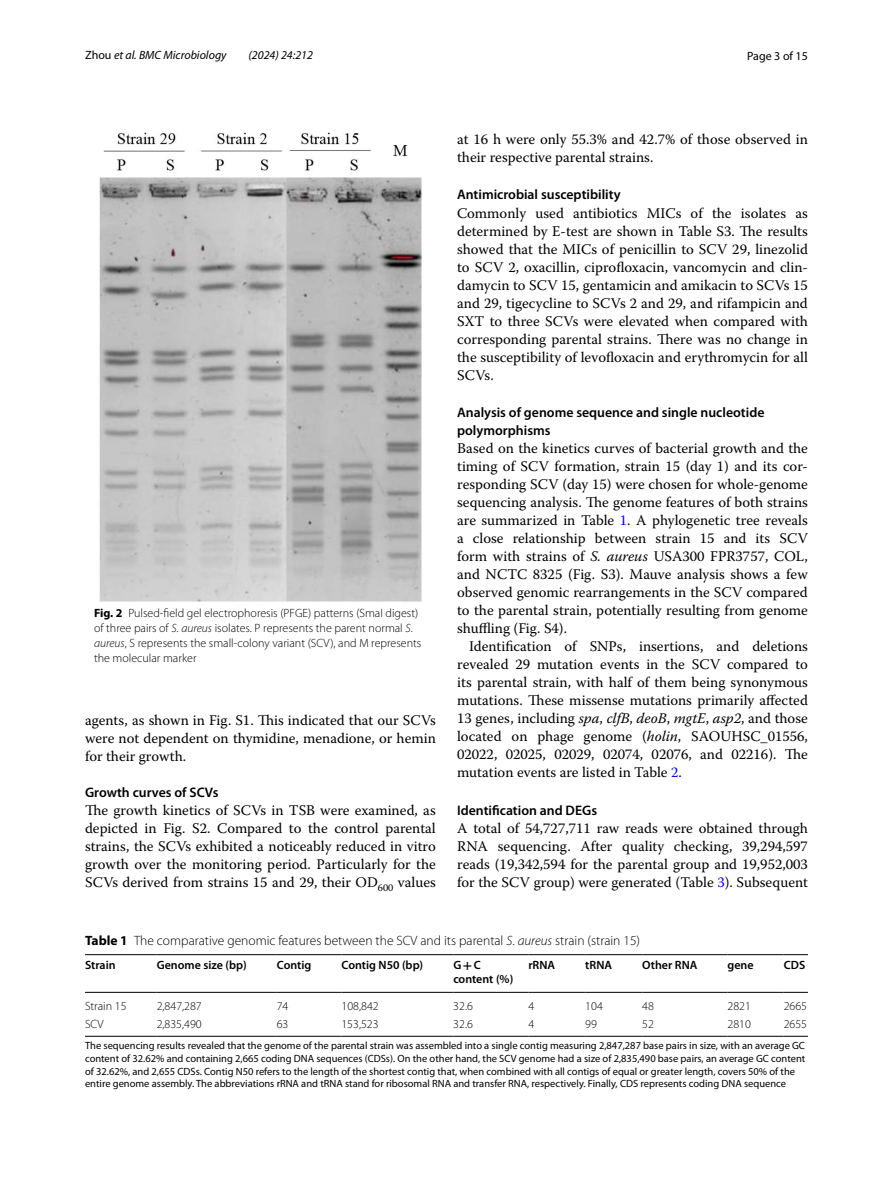
<style>
.page{position:relative;width:893px;height:1187px;background:#fff}
.page>*{position:absolute;margin:0;border:0;box-sizing:border-box;transform-origin:0 0}
.t1{font:14.7px/18px "Warnock Pro";color:#000;text-align:justify}
.t2{font:600 13.8px/18px "Myriad Pro";color:#000}
.t3{font:300 13.5px "Myriad Pro";color:#000}
.t4{font:300 12px/15px "Myriad Pro";color:#000}
.t5{font:600 12px/13.5px "Myriad Pro";color:#000}
.t6{font:italic 12px "Myriad Pro";color:#000}
.t7{font:12px "Myriad Pro";color:#000}
.t8{font:10.5px/12.8px "Myriad Pro";color:#000}
.s1{font-style:normal}
.s2{font-weight:700}
.s3{font-style:italic}
.s4{color:#00f}
.s5{font-family:"SPSMTSYB Bold";font-weight:400}
</style>
<div class="page">
<img style="left:100px;top:133px;width:321px;height:468px">
<hr style="left:85px;top:954px;width:72px;height:1px;background:#000">
<hr style="left:85px;top:992px;width:72px;height:1px;background:#000">
<hr style="left:157px;top:954px;width:120px;height:1px;background:#000">
<hr style="left:157px;top:992px;width:120px;height:1px;background:#000">
<hr style="left:277px;top:954px;width:64px;height:1px;background:#000">
<hr style="left:277px;top:992px;width:64px;height:1px;background:#000">
<hr style="left:341px;top:954px;width:112px;height:1px;background:#000">
<hr style="left:341px;top:992px;width:112px;height:1px;background:#000">
<hr style="left:453px;top:954px;width:75px;height:1px;background:#000">
<hr style="left:453px;top:992px;width:75px;height:1px;background:#000">
<hr style="left:528px;top:954px;width:57px;height:1px;background:#000">
<hr style="left:528px;top:992px;width:57px;height:1px;background:#000">
<hr style="left:585px;top:954px;width:57px;height:1px;background:#000">
<hr style="left:585px;top:992px;width:57px;height:1px;background:#000">
<hr style="left:642px;top:954px;width:85px;height:1px;background:#000">
<hr style="left:642px;top:992px;width:85px;height:1px;background:#000">
<hr style="left:727px;top:954px;width:57px;height:1px;background:#000">
<hr style="left:727px;top:992px;width:57px;height:1px;background:#000">
<svg style="left:784px;top:954px;width:24px;height:1px"></svg>
<svg style="left:784px;top:992px;width:24px;height:1px"></svg>
<hr style="left:85px;top:1035px;width:72px;height:1px;background:#000">
<hr style="left:157px;top:1035px;width:120px;height:1px;background:#000">
<hr style="left:277px;top:1035px;width:64px;height:1px;background:#000">
<hr style="left:341px;top:1035px;width:112px;height:1px;background:#000">
<hr style="left:453px;top:1035px;width:75px;height:1px;background:#000">
<hr style="left:528px;top:1035px;width:57px;height:1px;background:#000">
<hr style="left:585px;top:1035px;width:57px;height:1px;background:#000">
<hr style="left:642px;top:1035px;width:85px;height:1px;background:#000">
<hr style="left:727px;top:1035px;width:57px;height:1px;background:#000">
<svg style="left:784px;top:1035px;width:24px;height:1px"></svg>
<p class="t6" style="left:85px;top:48px;width:143px"><span class="s1">Zhou</span> et al. BMC Microbiology</p>
<p class="t6" style="left:248px;top:48px;width:66px">(2024) 24:212</p>
<p class="t7" style="left:747px;top:48px;width:62px">Page 3 of 15</p>
<p class="t4" style="left:94px;top:605px;width:329px"><span class="s2">Fig. 2</span> Pulsed-field gel electrophoresis (PFGE) patterns (SmaI digest) of three pairs of <span class="s3">S</span>. <span class="s3">aureus</span> isolates. P represents the parent normal <span class="s3">S</span>. <span class="s3">aureus</span>, S represents the small-colony variant (SCV), and M represents the molecular marker</p>
<p class="t1" style="left:85px;top:711px;width:352px">agents, as shown in Fig. S1. This indicated that our SCVs were not dependent on thymidine, menadione, or hemin for their growth.</p>
<p class="t2" style="left:85px;top:783px;width:135px">Growth curves of SCVs</p>
<p class="t1" style="left:85px;top:801px;width:352px">The growth kinetics of SCVs in TSB were examined, as depicted in Fig. S2. Compared to the control parental strains, the SCVs exhibited a noticeably reduced in vitro growth over the monitoring period. Particularly for the SCVs derived from strains 15 and 29, their OD<sub>600</sub> values</p>
<p class="t1" style="left:457px;top:130px;width:352px">at 16 h were only 55.3% and 42.7% of those observed in their respective parental strains.</p>
<p class="t2" style="left:457px;top:185px;width:165px">Antimicrobial susceptibility</p>
<p class="t1" style="left:457px;top:203px;width:352px">Commonly used antibiotics MICs of the isolates as determined by E-test are shown in Table S3. The results showed that the MICs of penicillin to SCV 29, linezolid to SCV 2, oxacillin, ciprofloxacin, vancomycin and clin&shy;damycin to SCV 15, gentamicin and amikacin to SCVs 15 and 29, tigecycline to SCVs 2 and 29, and rifampicin and SXT to three SCVs were elevated when compared with corresponding parental strains. There was no change in the susceptibility of levofloxacin and erythromycin for all SCVs.</p>
<p class="t2" style="left:457px;top:403px;width:309px">Analysis of genome sequence and single nucleotide polymorphisms</p>
<p class="t1" style="left:457px;top:439px;width:352px">Based on the kinetics curves of bacterial growth and the timing of SCV formation, strain 15 (day 1) and its cor&shy;responding SCV (day 15) were chosen for whole-genome sequencing analysis. The genome features of both strains are summarized in Table <span class="s4">1</span>. A phylogenetic tree reveals a close relationship between strain 15 and its SCV form with strains of <span class="s3">S. aureus</span> USA300 FPR3757, COL, and NCTC 8325 (Fig. S3). Mauve analysis shows a few observed genomic rearrangements in the SCV compared to the parental strain, potentially resulting from genome shuffling (Fig. S4).</p>
<p class="t1" style="left:457px;top:637px;width:352px;text-indent:12px">Identification of SNPs, insertions, and deletions revealed 29 mutation events in the SCV compared to its parental strain, with half of them being synonymous mutations. These missense mutations primarily affected 13 genes, including <span class="s3">spa</span>, <span class="s3">clfB</span>, <span class="s3">deoB</span>, <span class="s3">mgtE</span>, <span class="s3">asp2</span>, and those located on phage genome (<span class="s3">holin</span>, SAOUHSC_01556, 02022, 02025, 02029, 02074, 02076, and 02216). The mutation events are listed in Table <span class="s4">2</span>.</p>
<p class="t2" style="left:457px;top:801px;width:141px">Identification and DEGs</p>
<p class="t1" style="left:457px;top:819px;width:352px">A total of 54,727,711 raw reads were obtained through RNA sequencing. After quality checking, 39,294,597 reads (19,342,594 for the parental group and 19,952,003 for the SCV group) were generated (Table <span class="s4">3</span>). Subsequent</p>
<p class="t3" style="left:85px;top:932px;width:557px"><span class="s2">Table 1</span> The comparative genomic features between the SCV and its parental <span class="s3">S</span>. <span class="s3">aureus</span> strain (strain 15)</p>
<p class="t5" style="left:85px;top:957px;width:32px">Strain</p>
<p class="t5" style="left:157px;top:957px;width:91px">Genome size (bp)</p>
<p class="t5" style="left:277px;top:957px;width:36px">Contig</p>
<p class="t5" style="left:341px;top:957px;width:83px">Contig N50 (bp)</p>
<p class="t5" style="left:453px;top:957px;width:61px">G<span class="s5">+</span>C content (%)</p>
<p class="t5" style="left:528px;top:957px;width:28px">rRNA</p>
<p class="t5" style="left:585px;top:957px;width:28px">tRNA</p>
<p class="t5" style="left:642px;top:957px;width:57px">Other RNA</p>
<p class="t5" style="left:727px;top:957px;width:28px">gene</p>
<p class="t5" style="left:784px;top:957px;width:23px">CDS</p>
<p class="t4" style="left:85px;top:998px;width:43px">Strain 15</p>
<p class="t4" style="left:157px;top:998px;width:47px">2,847,287</p>
<p class="t4" style="left:277px;top:998px;width:13px">74</p>
<p class="t4" style="left:341px;top:998px;width:39px">108,842</p>
<p class="t4" style="left:453px;top:998px;width:21px">32.6</p>
<p class="t4" style="left:528px;top:998px;width:7px">4</p>
<p class="t4" style="left:585px;top:998px;width:19px">104</p>
<p class="t4" style="left:642px;top:998px;width:13px">48</p>
<p class="t4" style="left:727px;top:998px;width:25px">2821</p>
<p class="t4" style="left:784px;top:998px;width:25px">2665</p>
<p class="t4" style="left:85px;top:1016px;width:20px">SCV</p>
<p class="t4" style="left:157px;top:1016px;width:47px">2,835,490</p>
<p class="t4" style="left:277px;top:1016px;width:13px">63</p>
<p class="t4" style="left:341px;top:1016px;width:39px">153,523</p>
<p class="t4" style="left:453px;top:1016px;width:21px">32.6</p>
<p class="t4" style="left:528px;top:1016px;width:7px">4</p>
<p class="t4" style="left:585px;top:1016px;width:13px">99</p>
<p class="t4" style="left:642px;top:1016px;width:13px">52</p>
<p class="t4" style="left:727px;top:1016px;width:25px">2810</p>
<p class="t4" style="left:784px;top:1016px;width:25px">2655</p>
<p class="t8" style="left:85px;top:1038px;width:722px">The sequencing results revealed that the genome of the parental strain was assembled into a single contig measuring 2,847,287 base pairs in size, with an average GC content of 32.62% and containing 2,665 coding DNA sequences (CDSs). On the other hand, the SCV genome had a size of 2,835,490 base pairs, an average GC content of 32.62%, and 2,655 CDSs. Contig N50 refers to the length of the shortest contig that, when combined with all contigs of equal or greater length, covers 50% of the entire genome assembly. The abbreviations rRNA and tRNA stand for ribosomal RNA and transfer RNA, respectively. Finally, CDS represents coding DNA sequence</p>
</div>
